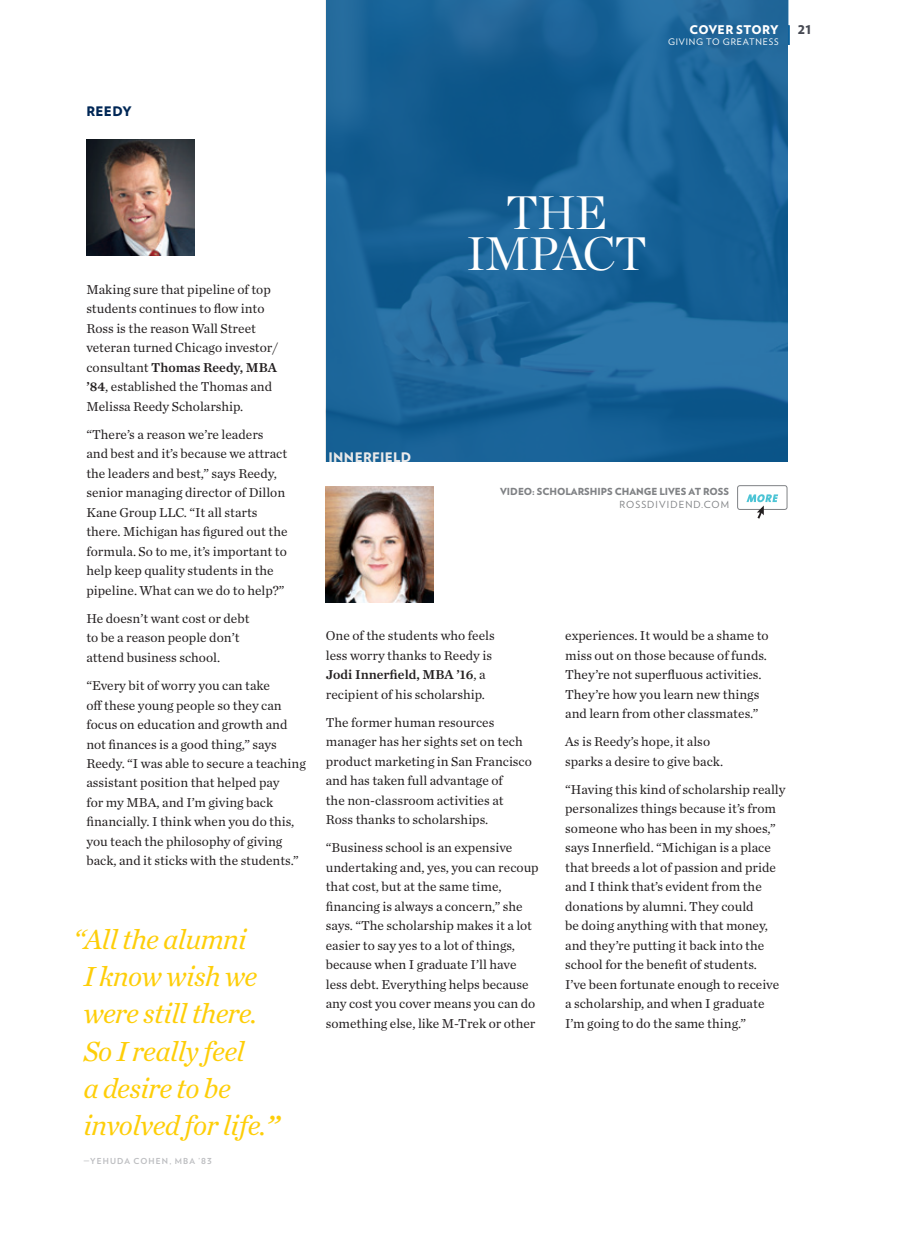
<style>
.page{position:relative;width:918px;height:1242px;background:#fff}
.page>*{position:absolute;margin:0;border:0;box-sizing:border-box;transform-origin:0 0}
.t1{font:46.8px/41.1px "Chronicle Display";letter-spacing:-.02em;color:#fff;text-align:center}
.t2{font:italic 28.8px/37.3px "Chronicle Text G1";letter-spacing:-.02em;color:#fece08}
.t3{font:13.5px/19.5px "Chronicle Text G1";color:#231f20}
.t4{font:13.5px "Chronicle Text G1 Semi";color:#231f20}
.t5{font:900 13.2px "Verlag";letter-spacing:.025em;color:#fff}
.t6{font:900 13.2px "Verlag";letter-spacing:.025em;color:#002756}
.t7{font:900 12px "Verlag";letter-spacing:.02em;color:#fff}
.t8{font:900 12px "Verlag";color:#464952}
.t9{font:900 9.75px "Verlag";color:#808285}
.t10{font:9.75px "Verlag";letter-spacing:.11em;color:#808285}
.t11{font:9px "Verlag";letter-spacing:.09em;color:#fff}
.t12{font:700 8.25px "Verlag";letter-spacing:.135em;color:#bcbdc0}
.s1{font-family:"Chronicle Text G1"}
.s2{font-family:"Chronicle Text G1 Semi"}
</style>
<div class="page">
<img style="left:326px;top:486px;width:108px;height:116px">
<hr style="left:787px;top:0;width:1px;height:45px;background:#0c619d">
<hr style="left:787px;top:25px;width:3px;height:20px;background:#0c619d">
<img style="left:86px;top:140px;width:108px;height:116px">
<img style="left:326px;top:0;width:461px;height:461px">
<div style="left:737px;top:485px;width:50px;height:25px;border:1px solid #808285;border-radius:2px"></div>
<svg style="left:746px;top:494px;width:32px;height:25px"></svg>
<p class="t6" style="left:86px;top:100px;width:47px">REEDY</p>
<p class="t7" style="left:690px;top:20px;width:91px">COVER STORY</p>
<p class="t11" style="left:668px;top:35px;width:112px">GIVING TO GREATNESS</p>
<p class="t8" style="left:798px;top:20px;width:15px">21</p>
<p class="t3" style="left:86px;top:279px;width:193px">Making sure that pipeline of top students continues to flow into<br>Ross is the reason Wall Street veteran turned Chicago investor/</p>
<p class="t4" style="left:86px;top:357px;width:192px"><span class="s1">consultant</span> Thomas Reedy, MBA</p>
<p class="t3" style="left:86px;top:376px;width:187px"><span class="s2">’84</span>, established the Thomas and<br>Melissa Reedy Scholarship.</p>
<p class="t3" style="left:86px;top:424px;width:203px">“There’s a reason we’re leaders and best and it’s because we attract the leaders and best,” says Reedy, senior managing director of Dillon Kane Group LLC. “It all starts there. Michigan has figured out the formula. So to me, it’s important to help keep quality students in the pipeline. What can we do to help?”</p>
<p class="t3" style="left:86px;top:608px;width:165px">He doesn’t want cost or debt to be a reason people don’t attend business school.</p>
<p class="t3" style="left:86px;top:675px;width:221px">“Every bit of worry you can take<br>off these young people so they can focus on education and growth and not finances is a good thing,” says Reedy. “I was able to secure a teaching assistant position that helped pay<br>for my MBA, and I’m giving back financially. I think when you do this, you teach the philosophy of giving back, and it sticks with the students.”</p>
<h2 class="t2" style="left:83px;top:919px;width:198px;text-indent:-10px">“All the alumni<br>I know wish we were still there.<br>So I really feel<br>a desire to be involved for life.<span class="s2">”</span></h2>
<p class="t12" style="left:83px;top:1154px;width:130px">—YEHUDA COHEN, MBA ’83</p>
<h1 class="t1" style="left:466px;top:189px;width:182px">THE<br>IMPACT</h1>
<p class="t5" style="left:328px;top:446px;width:84px">INNERFIELD</p>
<p class="t9" style="left:500px;top:483px;width:230px">VIDEO: SCHOLARSHIPS CHANGE LIVES AT ROSS</p>
<p class="t10" style="left:619px;top:497px;width:111px">ROSSDIVIDEND.COM</p>
<p class="t3" style="left:326px;top:625px;width:171px">One of the students who feels less worry thanks to Reedy is</p>
<p class="t4" style="left:326px;top:664px;width:161px">Jodi Innerfield, MBA ’16<span class="s1">, a</span></p>
<p class="t3" style="left:326px;top:679px;width:170px;line-height:28.2px">recipient of his scholarship.<br>The former human resources</p>
<p class="t3" style="left:326px;top:731px;width:208px">manager has her sights set on tech product marketing in San Francisco and has taken full advantage of<br>the non-classroom activities at<br>Ross thanks to scholarships.</p>
<p class="t3" style="left:326px;top:837px;width:214px">“Business school is an expensive undertaking and, yes, you can recoup that cost, but at the same time, financing is always a concern,” she says. “The scholarship makes it a lot easier to say yes to a lot of things, because when I graduate I’ll have less debt. Everything helps because any cost you cover means you can do something else, like M-Trek or other</p>
<p class="t3" style="left:565px;top:625px;width:205px">experiences. It would be a shame to miss out on those because of funds.<br>They’re not superfluous activities.<br>They’re how you learn new things and learn from other classmates.”</p>
<p class="t3" style="left:565px;top:731px;width:159px">As is Reedy’s hope, it also sparks a desire to give back.</p>
<p class="t3" style="left:565px;top:779px;width:222px">“Having this kind of scholarship really personalizes things because it’s from someone who has been in my shoes,” says Innerfield. “Michigan is a place that breeds a lot of passion and pride and I think that’s evident from the donations by alumni. They could<br>be doing anything with that money, and they’re putting it back into the school for the benefit of students.<br>I’ve been fortunate enough to receive a scholarship, and when I graduate I’m going to do the same thing.”</p>
</div>
